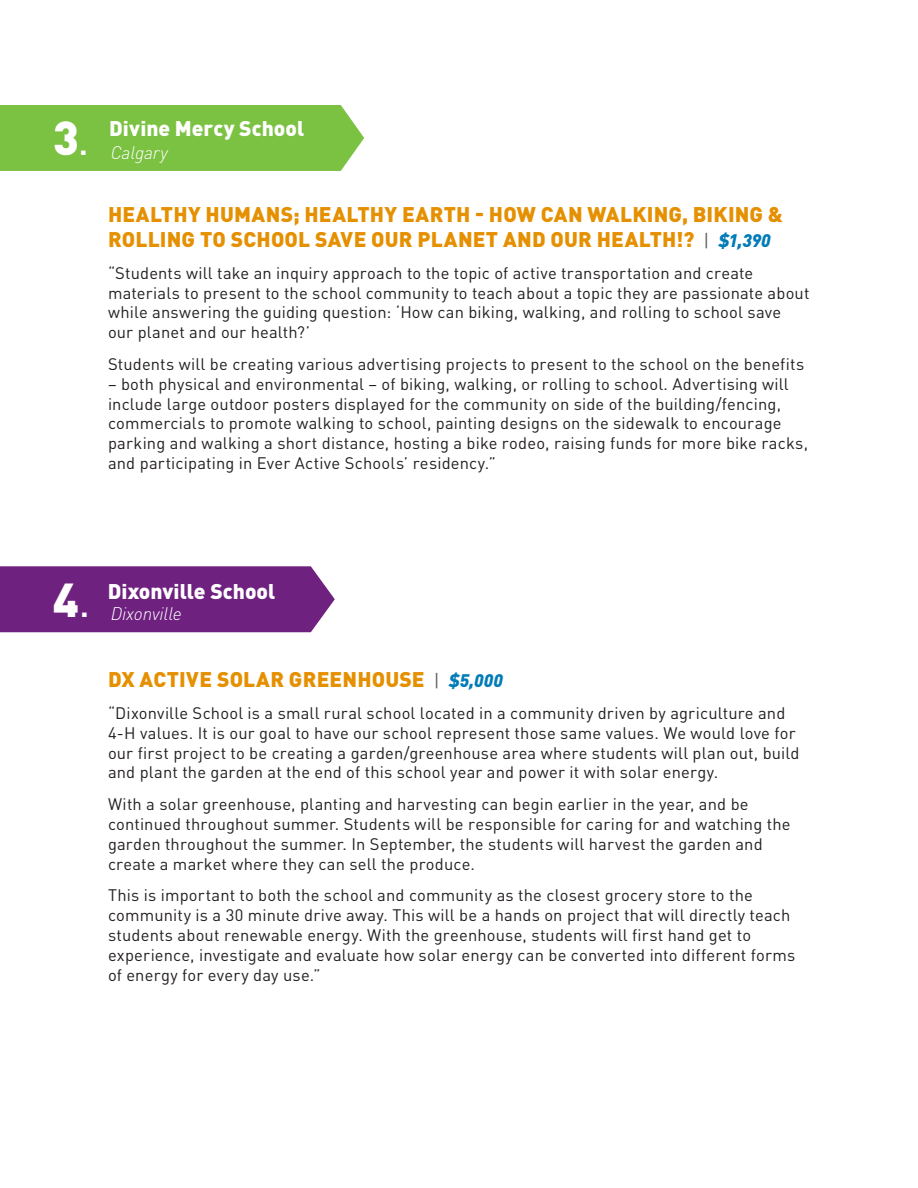
<style>
.page{position:relative;width:918px;height:1188px;background:#fff}
.page>*{position:absolute;margin:0;border:0;box-sizing:border-box;transform-origin:0 0}
.t1{font:900 46.95px "DIN Pro";color:#fff}
.t2{font:900 21px/25.2px "DIN Pro";letter-spacing:.01em;color:#e59001}
.t3{font:900 21px "DIN Pro";color:#fff}
.t4{font:italic 300 18px "DIN Pro";letter-spacing:-.01em;color:#fff}
.t5{font:16.5px/19.8px "DIN Pro";letter-spacing:.01em;color:#231f20}
.s1{font-weight:400}
.s2{font-weight:400;font-size:18px;color:#595c5f}
.s3{font-style:italic;font-size:18px;color:#007cb7}
</style>
<div class="page">
<div style="left:0;top:105px;width:364px;height:66px;background:#7bc142"></div>
<div style="left:0;top:566px;width:335px;height:66px;background:#6f2180"></div>
<p class="t1" style="left:53px;top:98px;width:39px">3<span class="s1">.</span></p>
<p class="t3" style="left:109px;top:110px;width:197px">Divine Mercy School</p>
<p class="t4" style="left:111px;top:139px;width:59px">Calgary</p>
<p class="t2" style="left:108px;top:199px;width:676px">HEALTHY HUMANS; HEALTHY EARTH - HOW CAN WALKING, BIKING &amp;<br>ROLLING TO SCHOOL SAVE OUR PLANET AND OUR HEALTH!? <span class="s2">|</span> <span class="s3">$1,390</span></p>
<p class="t5" style="left:108px;top:261px;width:703px">“Students will take an inquiry approach to the topic of active transportation and create materials to present to the school community to teach about a topic they are passionate about while answering the guiding question: ‘How can biking, walking, and rolling to school save our planet and our health?’</p>
<p class="t5" style="left:108px;top:352px;width:698px">Students will be creating various advertising projects to present to the school on the benefits</p>
<p class="t5" style="left:108px;top:372px;width:702px">– both physical and environmental – of biking, walking, or rolling to school. Advertising will include large outdoor posters displayed for the community on side of the building/fencing, commercials to promote walking to school, painting designs on the sidewalk to encourage parking and walking a short distance, hosting a bike rodeo, raising funds for more bike racks, and participating in Ever Active Schools’ residency.”</p>
<p class="t1" style="left:53px;top:559px;width:40px">4<span class="s1">.</span></p>
<p class="t3" style="left:108px;top:573px;width:169px">Dixonville School</p>
<p class="t4" style="left:111px;top:600px;width:73px">Dixonville</p>
<p class="t2" style="left:108px;top:664px;width:397px">DX ACTIVE SOLAR GREENHOUSE <span class="s2">|</span> <span class="s3">$5,000</span></p>
<p class="t5" style="left:108px;top:702px;width:693px">“Dixonville School is a small rural school located in a community driven by agriculture and 4-H values. It is our goal to have our school represent those same values. We would love for our first project to be creating a garden/greenhouse area where students will plan out, build and plant the garden at the end of this school year and power it with solar energy.</p>
<p class="t5" style="left:108px;top:793px;width:684px">With a solar greenhouse, planting and harvesting can begin earlier in the year, and be continued throughout summer. Students will be responsible for caring for and watching the garden throughout the summer. In September, the students will harvest the garden and create a market where they can sell the produce.</p>
<p class="t5" style="left:108px;top:884px;width:689px">This is important to both the school and community as the closest grocery store to the community is a 30 minute drive away. This will be a hands on project that will directly teach students about renewable energy. With the greenhouse, students will first hand get to experience, investigate and evaluate how solar energy can be converted into different forms of energy for every day use.”</p>
</div>
